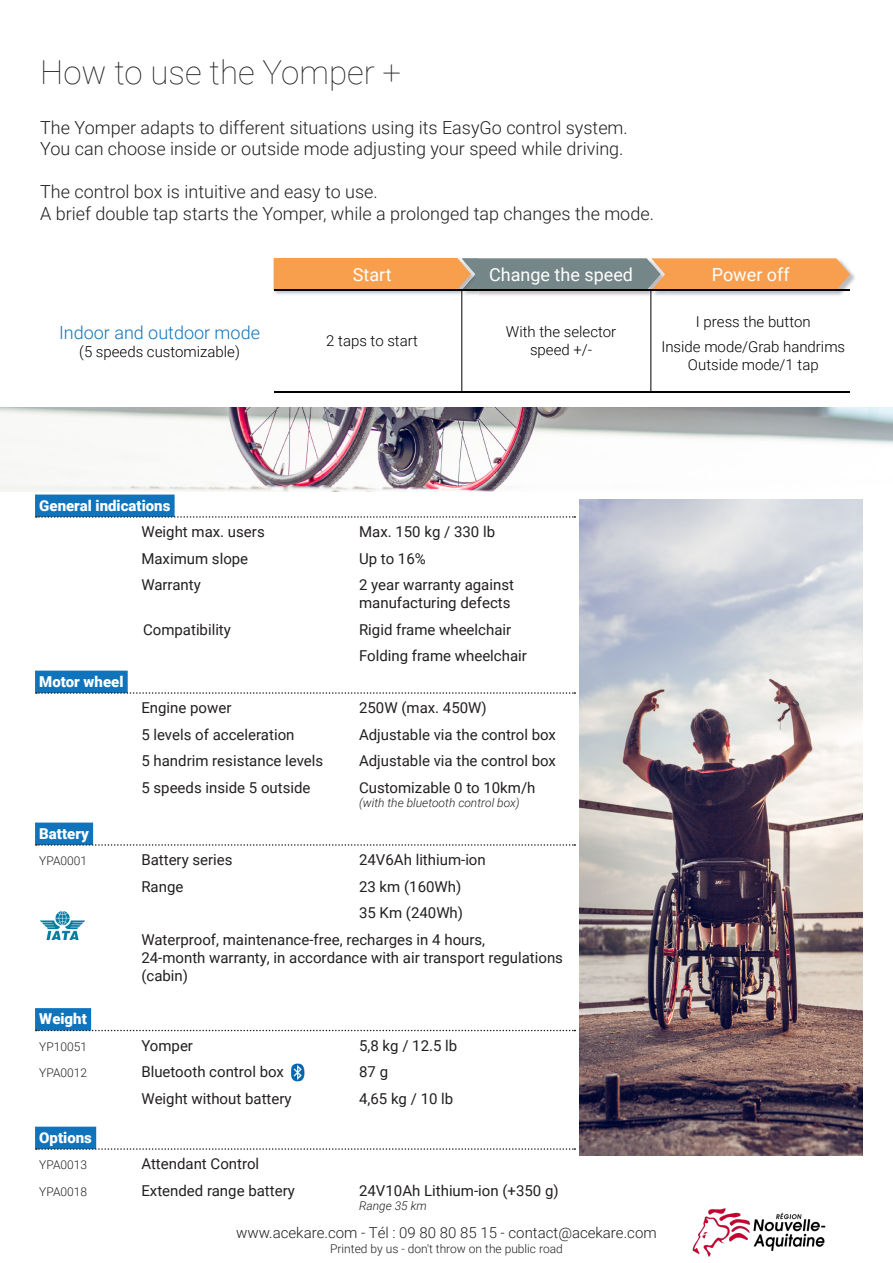
<style>
.page{position:relative;width:893px;height:1263px;background:#fff}
.page>*{position:absolute;margin:0;border:0;box-sizing:border-box;transform-origin:0 0}
.Accroche{font:100 33px "Roboto";color:#231f20}
.Texte_point_essentie{font:300 18px "Roboto";color:#231f20}
.Texte_point_essentie-2{font:18px "Roboto";color:#fff}
.Texte_point_essentie-3{font:300 18px "Roboto";color:#1074bc}
.Référence_Options{font:15px/18px "Roboto";color:#231f20}
.Texte_point_essentie-4{font:300 15px/18px "Roboto";color:#000001;text-align:center}
.Texte_point_essentie-5{font:300 15px "Roboto";color:#231f20}
.Lignes_sous-titres{font:900 15px "Roboto";color:#fff}
.Référence_Options-2{font:italic 300 12px "Roboto";color:#231f20}
.Texte_point_essentie-6{font:300 12px "Roboto";color:#231f20}
.Référence_Options-3{font:300 12px "Roboto";color:#231f20}
</style>
<div class="page">
<img style="left:0;top:407px;width:893px;height:84px">
<div style="left:35px;top:494px;width:140px;height:23px;background:#1074bc"></div>
<svg style="left:36px;top:516px;width:539px;height:2px"></svg>
<div style="left:35px;top:671px;width:93px;height:22px;background:#1074bc"></div>
<svg style="left:36px;top:692px;width:539px;height:2px"></svg>
<div style="left:35px;top:822px;width:58px;height:23px;background:#1074bc"></div>
<svg style="left:36px;top:844px;width:539px;height:2px"></svg>
<div style="left:35px;top:1008px;width:56px;height:22px;background:#1074bc"></div>
<svg style="left:36px;top:1030px;width:539px;height:1px"></svg>
<div style="left:35px;top:1127px;width:61px;height:22px;background:#1074bc"></div>
<svg style="left:36px;top:1148px;width:539px;height:2px"></svg>
<img style="left:579px;top:499px;width:283px;height:657px">
<img style="left:478px;top:290px;width:171px;height:6px">
<img style="left:273px;top:258px;width:187px;height:37px">
<img style="left:460px;top:290px;width:18px;height:8px">
<img style="left:668px;top:270px;width:187px;height:26px">
<img style="left:649px;top:290px;width:19px;height:8px">
<svg style="left:274px;top:258px;width:576px;height:31px;background:#cd9865"></svg>
<hr style="left:274px;top:391px;width:576px;height:1px;background:#000001">
<hr style="left:274px;top:289px;width:576px;height:1px;background:#000001">
<hr style="left:461px;top:289px;width:1px;height:103px;background:#000001">
<hr style="left:650px;top:289px;width:1px;height:103px;background:#000001">
<img style="left:692px;top:1208px;width:134px;height:49px">
<img style="left:40px;top:911px;width:44px;height:29px">
<img style="left:291px;top:1063px;width:14px;height:19px">
<p class="Accroche" style="left:40px;top:49px;width:362px">How to use the Yomper +</p>
<p class="Texte_point_essentie" style="left:40px;top:115px;width:589px">The Yomper adapts to different situations using its EasyGo control system.</p>
<p class="Texte_point_essentie" style="left:40px;top:136px;width:585px">You can choose inside or outside mode adjusting your speed while driving.</p>
<p class="Texte_point_essentie" style="left:40px;top:179px;width:339px">The control box is intuitive and easy to use.</p>
<p class="Texte_point_essentie" style="left:40px;top:201px;width:615px">A brief double tap starts the Yomper, while a prolonged tap changes the mode.</p>
<p class="Texte_point_essentie-3" style="left:59px;top:320px;width:202px">Indoor and outdoor mode</p>
<p class="Texte_point_essentie-4" style="left:79px;top:342px;width:162px">(5 speeds customizable)</p>
<p class="Texte_point_essentie-2" style="left:353px;top:262px;width:40px">Start</p>
<p class="Texte_point_essentie-2" style="left:489px;top:262px;width:145px">Change the speed</p>
<p class="Texte_point_essentie-2" style="left:712px;top:262px;width:79px">Power off</p>
<p class="Texte_point_essentie-4" style="left:326px;top:331px;width:93px">2 taps to start</p>
<p class="Texte_point_essentie-4" style="left:506px;top:322px;width:112px">With the selector speed +/-</p>
<p class="Texte_point_essentie-4" style="left:661px;top:308px;width:185px;line-height:25.5px">I press the button<br>Inside mode/Grab handrims</p>
<p class="Texte_point_essentie-4" style="left:688px;top:355px;width:132px">Outside mode/1 tap</p>
<p class="Lignes_sous-titres" style="left:39px;top:495px;width:133px">General indications</p>
<p class="Référence_Options" style="left:141px;top:522px;width:125px">Weight max. users</p>
<p class="Référence_Options" style="left:359px;top:522px;width:138px">Max. 150 kg / 330 lb</p>
<p class="Référence_Options" style="left:141px;top:549px;width:108px">Maximum slope</p>
<p class="Référence_Options" style="left:359px;top:549px;width:68px">Up to 16%</p>
<p class="Référence_Options" style="left:141px;top:575px;width:61px">Warranty</p>
<p class="Référence_Options" style="left:359px;top:575px;width:156px">2 year warranty against manufacturing defects</p>
<p class="Référence_Options" style="left:143px;top:620px;width:89px">Compatibility</p>
<p class="Référence_Options" style="left:359px;top:620px;width:154px">Rigid frame wheelchair</p>
<p class="Référence_Options" style="left:359px;top:646px;width:169px">Folding frame wheelchair</p>
<p class="Lignes_sous-titres" style="left:39px;top:671px;width:86px">Motor wheel</p>
<p class="Référence_Options" style="left:141px;top:698px;width:92px">Engine power</p>
<p class="Référence_Options" style="left:359px;top:698px;width:129px">250W (max. 450W)</p>
<p class="Référence_Options" style="left:141px;top:725px;width:155px">5 levels of acceleration</p>
<p class="Référence_Options" style="left:359px;top:725px;width:198px">Adjustable via the control box</p>
<p class="Référence_Options" style="left:141px;top:751px;width:183px">5 handrim resistance levels</p>
<p class="Référence_Options" style="left:359px;top:751px;width:198px">Adjustable via the control box</p>
<p class="Référence_Options" style="left:141px;top:778px;width:171px">5 speeds inside 5 outside</p>
<p class="Référence_Options" style="left:359px;top:778px;width:178px">Customizable 0 to 10km/h</p>
<p class="Référence_Options-2" style="left:359px;top:794px;width:162px">(with the bluetooth control box)</p>
<p class="Lignes_sous-titres" style="left:39px;top:823px;width:51px">Battery</p>
<p class="Référence_Options-3" style="left:39px;top:852px;width:49px">YPA0001</p>
<p class="Référence_Options" style="left:141px;top:850px;width:93px">Battery series</p>
<p class="Référence_Options" style="left:359px;top:850px;width:128px">24V6Ah lithium-ion</p>
<p class="Référence_Options" style="left:141px;top:877px;width:44px">Range</p>
<p class="Référence_Options" style="left:359px;top:877px;width:104px">23 km (160Wh)</p>
<p class="Référence_Options" style="left:359px;top:903px;width:106px">35 Km (240Wh)</p>
<p class="Référence_Options" style="left:141px;top:930px;width:423px">Waterproof, maintenance-free, recharges in 4 hours,<br>24-month warranty, in accordance with air transport regulations (cabin)</p>
<p class="Lignes_sous-titres" style="left:39px;top:1008px;width:49px">Weight</p>
<p class="Référence_Options-3" style="left:39px;top:1038px;width:49px">YP10051</p>
<p class="Référence_Options" style="left:141px;top:1036px;width:53px">Yomper</p>
<p class="Référence_Options" style="left:359px;top:1036px;width:100px">5,8 kg / 12.5 lb</p>
<p class="Référence_Options-3" style="left:39px;top:1064px;width:49px">YPA0012</p>
<p class="Référence_Options" style="left:141px;top:1062px;width:144px">Bluetooth control box</p>
<p class="Référence_Options" style="left:359px;top:1062px;width:30px">87 g</p>
<p class="Référence_Options" style="left:141px;top:1089px;width:152px">Weight without battery</p>
<p class="Référence_Options" style="left:359px;top:1089px;width:96px">4,65 kg / 10 lb</p>
<p class="Lignes_sous-titres" style="left:39px;top:1127px;width:54px">Options</p>
<p class="Référence_Options-3" style="left:39px;top:1156px;width:49px">YPA0013</p>
<p class="Référence_Options" style="left:141px;top:1154px;width:119px">Attendant Control</p>
<p class="Référence_Options-3" style="left:39px;top:1183px;width:49px">YPA0018</p>
<p class="Référence_Options" style="left:141px;top:1181px;width:155px">Extended range battery</p>
<p class="Référence_Options" style="left:359px;top:1181px;width:201px">24V10Ah Lithium-ion (+350 g)</p>
<p class="Référence_Options-2" style="left:359px;top:1197px;width:69px">Range 35 km</p>
<p class="Texte_point_essentie-5" style="left:236px;top:1222px;width:422px">www.acekare.com - Tél : 09 80 80 85 15 - contact@acekare.com</p>
<p class="Texte_point_essentie-6" style="left:330px;top:1240px;width:234px">Printed by us - don't throw on the public road</p>
</div>
